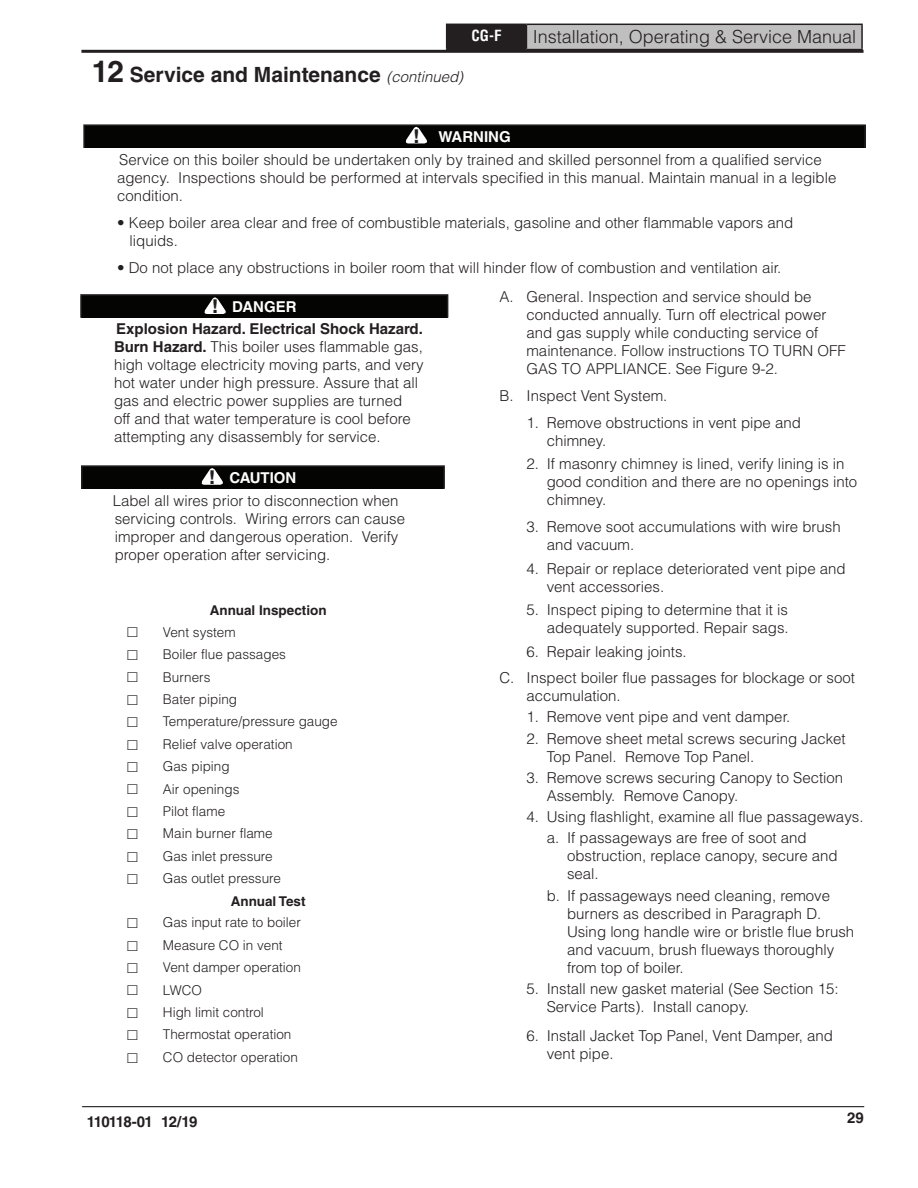
<style>
.page{position:relative;width:918px;height:1188px;background:#fff}
.page>*{position:absolute;margin:0;border:0;box-sizing:border-box;transform-origin:0 0}
.t1{font:700 21px "Helvetica LT Std";color:#231f20}
.t2{font:900 condensed 18.15px "Helvetica LT Std";color:#231f20}
.t3{font:300 18px "Helvetica LT Std";color:#231f20}
.t4{font:300 15px/18px "Helvetica LT Std";color:#231f20}
.t5{font:700 15px "Helvetica LT Std";color:#fff}
.t6{font:700 15px "Helvetica LT Std";letter-spacing:-.055em;color:#231f20}
.t7{font:700 condensed 15px "Helvetica LT Std";color:#fff}
.t8{font:300 13.5px/22.4px "Helvetica LT Std";color:#231f20}
.t9{font:700 13.5px "Helvetica LT Std";color:#231f20}
.s1{font-size:30px}
.s2{font-weight:300;font-style:italic;font-size:15px}
.s3{font-weight:700}
</style>
<div class="page">
<hr style="left:82px;top:1106px;width:782px;height:1px;background:#231f20">
<div style="left:447px;top:24px;width:79px;height:26px;background:#231f20"></div>
<div style="left:526px;top:24px;width:336px;height:26px;background:#c0bfbf"></div>
<hr style="left:446px;top:24px;width:80px;height:1px;background:#231f20">
<svg style="left:446px;top:25px;width:1px;height:24px"></svg>
<hr style="left:526px;top:24px;width:337px;height:1px;background:#231f20">
<svg style="left:526px;top:25px;width:1px;height:24px"></svg>
<hr style="left:861px;top:25px;width:2px;height:24px;background:#231f20">
<hr style="left:446px;top:49px;width:80px;height:1px;background:#231f20">
<hr style="left:526px;top:49px;width:337px;height:1px;background:#231f20">
<hr style="left:81px;top:50px;width:783px;height:3px;background:#231f20">
<div style="left:81px;top:295px;width:367px;height:23px;background:#040503"></div>
<hr style="left:80px;top:294px;width:368px;height:2px;background:#231f20">
<hr style="left:80px;top:296px;width:2px;height:22px;background:#231f20">
<svg style="left:447px;top:296px;width:1px;height:22px"></svg>
<div style="left:82px;top:466px;width:362px;height:23px;background:#040503"></div>
<hr style="left:81px;top:465px;width:364px;height:2px;background:#231f20">
<svg style="left:81px;top:467px;width:1px;height:22px"></svg>
<hr style="left:443px;top:467px;width:2px;height:22px;background:#231f20">
<div style="left:84px;top:125px;width:781px;height:23px;background:#040503"></div>
<hr style="left:83px;top:124px;width:783px;height:2px;background:#231f20">
<hr style="left:83px;top:126px;width:2px;height:22px;background:#231f20">
<hr style="left:864px;top:126px;width:2px;height:22px;background:#231f20">
<svg style="left:405px;top:126px;width:22px;height:17px"></svg>
<svg style="left:204px;top:297px;width:22px;height:17px"></svg>
<svg style="left:201px;top:468px;width:22px;height:17px"></svg>
<h1 class="t1" style="left:92px;top:62px;width:373px"><span class="s1">12</span> Service and Maintenance <span class="s2">(continued)</span></h1>
<p class="t7" style="left:472px;top:26px;width:31px">CG-F</p>
<p class="t3" style="left:533px;top:26px;width:325px">Installation, Operating &amp; Service Manual</p>
<p class="t2" style="left:413px;top:125px;width:8px">!</p>
<p class="t5" style="left:438px;top:128px;width:74px">WARNING</p>
<p class="t4" style="left:117px;top:150px;width:721px">Service on this boiler should be undertaken only by trained and skilled personnel from a qualified service agency. Inspections should be performed at intervals specified in this manual. Maintain manual in a legible condition.</p>
<p class="t4" style="left:130px;top:213px;width:665px;text-indent:-13px">• Keep boiler area clear and free of combustible materials, gasoline and other flammable vapors and liquids.</p>
<p class="t4" style="left:117px;top:258px;width:666px">• Do not place any obstructions in boiler room that will hinder flow of combustion and ventilation air.</p>
<p class="t2" style="left:212px;top:295px;width:8px">!</p>
<p class="t5" style="left:232px;top:297px;width:66px">DANGER</p>
<p class="t4" style="left:114px;top:320px;width:311px"><span class="s3">Explosion Hazard. Electrical Shock Hazard.<br>Burn Hazard.</span> This boiler uses flammable gas, high voltage electricity moving parts, and very hot water under high pressure. Assure that all gas and electric power supplies are turned<br>off and that water temperature is cool before attempting any disassembly for service.</p>
<p class="t5" style="left:229px;top:468px;width:68px">CAUTION</p>
<p class="t4" style="left:113px;top:491px;width:294px">Label all wires prior to disconnection when servicing controls. Wiring errors can cause improper and dangerous operation. Verify proper operation after servicing.</p>
<p class="t2" style="left:209px;top:466px;width:8px">!</p>
<p class="t9" style="left:210px;top:602px;width:118px">Annual Inspection</p>
<p class="t8" style="left:163px;top:621px;width:176px">Vent system<br>Boiler flue passages<br>Burners<br>Bater piping<br>Temperature/pressure gauge<br>Relief valve operation<br>Gas piping<br>Air openings<br>Pilot flame<br>Main burner flame<br>Gas inlet pressure<br>Gas outlet pressure</p>
<p class="t9" style="left:231px;top:893px;width:76px">Annual Test</p>
<p class="t8" style="left:163px;top:911px;width:140px">Gas input rate to boiler<br>Measure CO in vent<br>Vent damper operation<br>LWCO<br>High limit control<br>Thermostat operation<br>CO detector operation</p>
<p class="t4" style="left:526px;top:287px;width:321px;text-indent:-27px">A. General. Inspection and service should be conducted annually. Turn off electrical power and gas supply while conducting service of maintenance. Follow instructions TO TURN OFF GAS TO APPLIANCE. See Figure 9-2.</p>
<p class="t4" style="left:500px;top:386px;width:169px">B. Inspect Vent System.</p>
<p class="t4" style="left:547px;top:413px;width:256px;text-indent:-20px">1. Remove obstructions in vent pipe and chimney.</p>
<p class="t4" style="left:547px;top:455px;width:312px;text-indent:-20px">2. If masonry chimney is lined, verify lining is in good condition and there are no openings into chimney.</p>
<p class="t4" style="left:547px;top:518px;width:295px;text-indent:-20px">3. Remove soot accumulations with wire brush and vacuum.</p>
<p class="t4" style="left:547px;top:559px;width:300px;text-indent:-20px">4. Repair or replace deteriorated vent pipe and vent accessories.</p>
<p class="t4" style="left:526px;top:601px;width:264px;text-align:right">5. Inspect piping to determine that it is adequately supported. Repair sags.</p>
<p class="t4" style="left:500px;top:638px;width:357px;line-height:26.7px;text-indent:27px">6. Repair leaking joints.<br>C. Inspect boiler flue passages for blockage or soot</p>
<p class="t4" style="left:526px;top:687px;width:96px">accumulation.</p>
<p class="t4" style="left:526px;top:708px;width:265px">1. Remove vent pipe and vent damper.</p>
<p class="t4" style="left:547px;top:729px;width:301px;text-indent:-20px">2. Remove sheet metal screws securing Jacket<br>Top Panel. Remove Top Panel.</p>
<p class="t4" style="left:547px;top:768px;width:298px;text-indent:-20px">3. Remove screws securing Canopy to Section<br>Assembly. Remove Canopy.</p>
<p class="t4" style="left:547px;top:806px;width:318px;line-height:21.1px;text-indent:-20px">4. Using flashlight, examine all flue passageways. a. If passageways are free of soot and</p>
<p class="t4" style="left:567px;top:847px;width:272px">obstruction, replace canopy, secure and seal.</p>
<p class="t4" style="left:567px;top:886px;width:289px;text-indent:-20px">b. If passageways need cleaning, remove burners as described in Paragraph D.<br>Using long handle wire or bristle flue brush and vacuum, brush flueways thoroughly from top of boiler.</p>
<p class="t4" style="left:547px;top:979px;width:293px;text-indent:-20px">5. Install new gasket material (See Section 15:<br>Service Parts). Install canopy.</p>
<p class="t4" style="left:547px;top:1026px;width:288px;text-indent:-20px">6. Install Jacket Top Panel, Vent Damper, and vent pipe.</p>
<p class="t6" style="left:87px;top:1112px;width:112px">110118-01 12/19</p>
<p class="t6" style="left:847px;top:1109px;width:18px">29</p>
</div>
